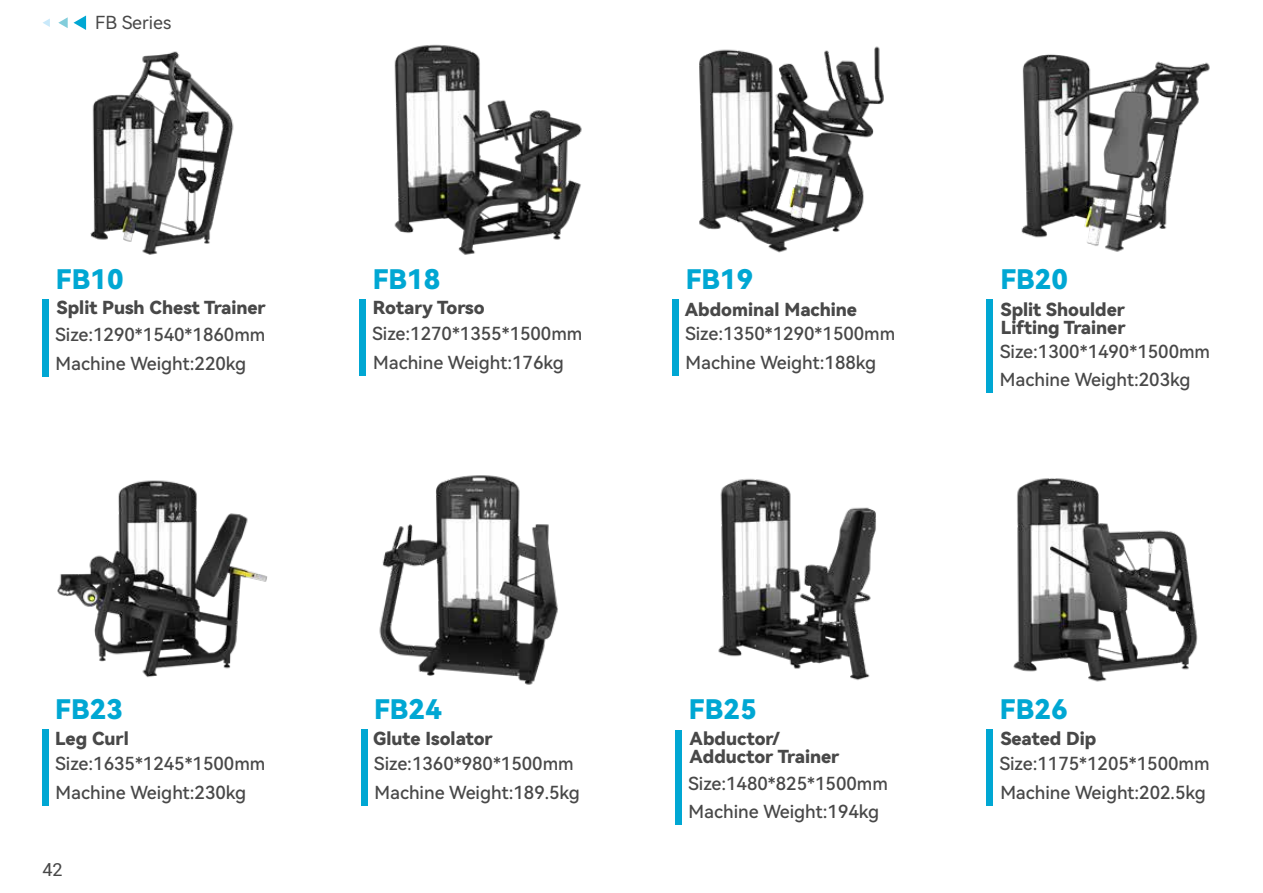
<style>
.page{position:relative;width:1263px;height:893px;background:#fff}
.page>*{position:absolute;margin:0;border:0;box-sizing:border-box;transform-origin:0 0}
.t1{font:27px "Harmony OS Sans SC Black";color:#00a7d3}
.t2{font:18px/29.1px "Harmony OS Sans SC Medium";color:#484848}
.t3{font:18px/18px "Harmony OS Sans SC Black";color:#484848}
.t4{font:18px "Harmony OS Sans SC";color:#484848}
.t5{font:18px "Roboto";color:#484848}
</style>
<div class="page">
<div style="left:672px;top:299px;width:6px;height:77px;background:#00a7d3"></div>
<img style="left:699px;top:46px;width:185px;height:207px">
<div style="left:986px;top:730px;width:7px;height:76px;background:#00a7d3"></div>
<img style="left:1013px;top:478px;width:185px;height:204px">
<div style="left:359px;top:299px;width:7px;height:76px;background:#00a7d3"></div>
<img style="left:394px;top:44px;width:188px;height:211px">
<img style="left:1021px;top:54px;width:189px;height:198px">
<div style="left:986px;top:299px;width:7px;height:93px;background:#00a7d3"></div>
<div style="left:361px;top:730px;width:6px;height:76px;background:#00a7d3"></div>
<img style="left:379px;top:475px;width:179px;height:210px">
<img style="left:57px;top:480px;width:210px;height:198px">
<div style="left:43px;top:730px;width:6px;height:76px;background:#00a7d3"></div>
<div style="left:675px;top:730px;width:7px;height:95px;background:#00a7d3"></div>
<img style="left:718px;top:478px;width:158px;height:203px">
<div style="left:43px;top:299px;width:6px;height:78px;background:#00a7d3"></div>
<img style="left:90px;top:51px;width:144px;height:204px">
<svg style="left:74px;top:16px;width:12px;height:14px"></svg>
<svg style="left:58px;top:17px;width:10px;height:11px"></svg>
<svg style="left:43px;top:18px;width:7px;height:9px"></svg>
<p class="t4" style="left:95px;top:10px;width:78px">FB Series</p>
<h1 class="t1" style="left:56px;top:260px;width:69px">FB10</h1>
<p class="t3" style="left:57px;top:298px;width:210px">Split Push Chest Trainer</p>
<p class="t2" style="left:55px;top:319px;width:211px">Size:1290*1540*1860mm<br>Machine Weight:220kg</p>
<h1 class="t1" style="left:373px;top:260px;width:69px">FB18</h1>
<p class="t2" style="left:372px;top:318px;width:211px">Size:1270*1355*1500mm<br>Machine Weight:176kg</p>
<p class="t3" style="left:373px;top:298px;width:113px">Rotary Torso</p>
<h1 class="t1" style="left:686px;top:260px;width:69px">FB19</h1>
<p class="t2" style="left:685px;top:318px;width:211px">Size:1350*1290*1500mm<br>Machine Weight:188kg</p>
<p class="t3" style="left:685px;top:299px;width:174px">Abdominal Machine</p>
<h1 class="t1" style="left:1000px;top:260px;width:69px">FB20</h1>
<p class="t3" style="left:1001px;top:299px;width:126px">Split Shoulder<br>Lifting Trainer</p>
<p class="t2" style="left:1000px;top:336px;width:212px;line-height:28px">Size:1300*1490*1500mm<br>Machine Weight:203kg</p>
<h1 class="t1" style="left:55px;top:691px;width:69px">FB23</h1>
<p class="t2" style="left:55px;top:749px;width:211px">Size:1635*1245*1500mm<br>Machine Weight:230kg</p>
<h1 class="t1" style="left:374px;top:691px;width:69px">FB24</h1>
<p class="t2" style="left:374px;top:749px;width:207px">Size:1360*980*1500mm<br>Machine Weight:189.5kg</p>
<h1 class="t1" style="left:689px;top:691px;width:69px">FB25</h1>
<p class="t3" style="left:55px;top:729px;width:75px">Leg Curl</p>
<p class="t3" style="left:690px;top:729px;width:151px">Abductor/<br>Adductor Trainer</p>
<p class="t3" style="left:373px;top:729px;width:121px">Glute Isolator</p>
<p class="t2" style="left:688px;top:769px;width:201px;line-height:28px">Size:1480*825*1500mm<br>Machine Weight:194kg</p>
<h1 class="t1" style="left:1000px;top:691px;width:69px">FB26</h1>
<p class="t2" style="left:1000px;top:749px;width:211px">Size:1175*1205*1500mm<br>Machine Weight:202.5kg</p>
<p class="t3" style="left:1001px;top:729px;width:97px">Seated Dip</p>
<p class="t5" style="left:43px;top:857px;width:22px">42</p>
</div>
